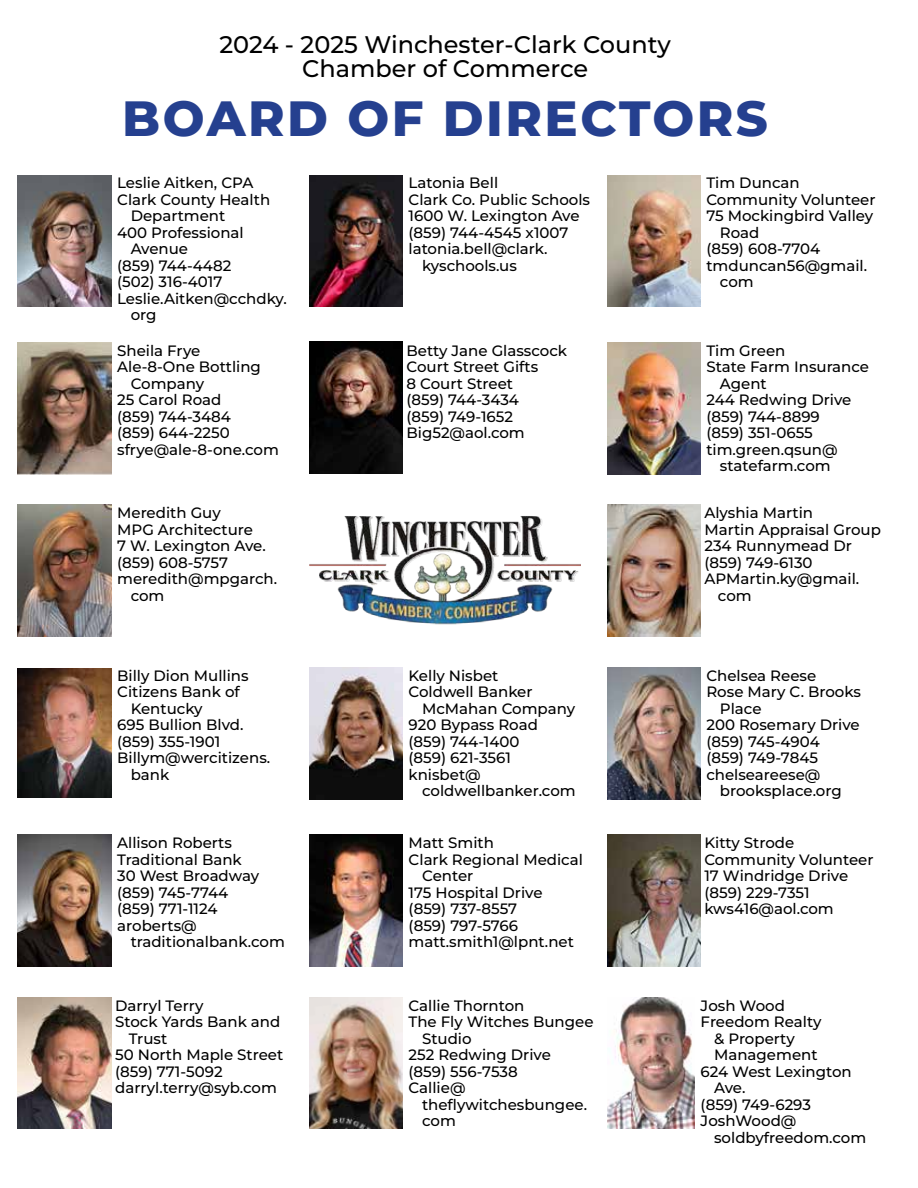
<style>
.page{position:relative;width:918px;height:1188px;background:#fff}
.page>*{position:absolute;margin:0;border:0;box-sizing:border-box;transform-origin:0 0}
.t1{font:800 49.5px "Montserrat";letter-spacing:.05em;color:#25408f}
.t2{font:500 24px/24px "Montserrat";color:#000;text-align:center}
.t3{font:500 15px/16.5px "Montserrat";color:#000}
</style>
<div class="page">
<img style="left:607px;top:505px;width:93px;height:131px">
<img style="left:607px;top:835px;width:93px;height:132px">
<img style="left:309px;top:175px;width:93px;height:132px">
<img style="left:18px;top:175px;width:93px;height:132px">
<img style="left:607px;top:175px;width:93px;height:132px">
<img style="left:607px;top:343px;width:93px;height:131px">
<img style="left:309px;top:667px;width:93px;height:132px">
<img style="left:309px;top:997px;width:93px;height:132px">
<img style="left:607px;top:667px;width:93px;height:132px">
<img style="left:18px;top:343px;width:93px;height:131px">
<img style="left:607px;top:997px;width:88px;height:132px">
<img style="left:18px;top:997px;width:93px;height:132px">
<img style="left:309px;top:835px;width:93px;height:132px">
<img style="left:18px;top:505px;width:93px;height:132px">
<img style="left:18px;top:835px;width:93px;height:132px">
<img style="left:309px;top:341px;width:93px;height:131px">
<img style="left:18px;top:668px;width:93px;height:130px">
<img style="left:309px;top:472px;width:272px;height:153px">
<h2 class="t2" style="left:219px;top:32px;width:453px">2024 - 2025 Winchester-Clark County<br>Chamber of Commerce</h2>
<h1 class="t1" style="left:122px;top:85px;width:647px">BOARD OF DIRECTORS</h1>
<p class="t3" style="left:117px;top:174px;width:138px">Leslie Aitken, CPA</p>
<p class="t3" style="left:117px;top:191px;width:155px">Clark County Health</p>
<p class="t3" style="left:131px;top:207px;width:96px">Department</p>
<p class="t3" style="left:117px;top:224px;width:128px">400 Professional</p>
<p class="t3" style="left:131px;top:240px;width:59px">Avenue</p>
<p class="t3" style="left:117px;top:257px;width:116px">(859) 744-4482</p>
<p class="t3" style="left:117px;top:273px;width:107px">(502) 316-4017</p>
<p class="t3" style="left:117px;top:290px;width:171px">Leslie.Aitken@cchdky.</p>
<p class="t3" style="left:131px;top:306px;width:27px">org</p>
<p class="t3" style="left:117px;top:342px;width:85px">Sheila Frye</p>
<p class="t3" style="left:117px;top:358px;width:145px">Ale-8-One Bottling</p>
<p class="t3" style="left:131px;top:375px;width:75px">Company</p>
<p class="t3" style="left:117px;top:391px;width:106px">25 Carol Road</p>
<p class="t3" style="left:117px;top:408px;width:115px">(859) 744-3484</p>
<p class="t3" style="left:117px;top:424px;width:114px">(859) 644-2250</p>
<p class="t3" style="left:117px;top:441px;width:163px">sfrye@ale-8-one.com</p>
<p class="t3" style="left:117px;top:504px;width:105px">Meredith Guy</p>
<p class="t3" style="left:117px;top:521px;width:137px">MPG Architecture</p>
<p class="t3" style="left:117px;top:537px;width:150px">7 W. Lexington Ave.</p>
<p class="t3" style="left:117px;top:554px;width:112px">(859) 608-5757</p>
<p class="t3" style="left:117px;top:570px;width:161px">meredith@mpgarch.</p>
<p class="t3" style="left:131px;top:587px;width:35px">com</p>
<p class="t3" style="left:117px;top:667px;width:133px">Billy Dion Mullins</p>
<p class="t3" style="left:117px;top:683px;width:124px">Citizens Bank of</p>
<p class="t3" style="left:131px;top:700px;width:73px">Kentucky</p>
<p class="t3" style="left:117px;top:716px;width:128px">695 Bullion Blvd.</p>
<p class="t3" style="left:117px;top:733px;width:105px">(859) 355-1901</p>
<p class="t3" style="left:117px;top:749px;width:155px">Billym@wercitizens.</p>
<p class="t3" style="left:131px;top:766px;width:40px">bank</p>
<p class="t3" style="left:117px;top:834px;width:144px">Allison Roberts<br>Traditional Bank<br>30 West Broadway (859) 745-7744 (859) 771-1124 aroberts@</p>
<p class="t3" style="left:131px;top:933px;width:156px">traditionalbank.com</p>
<p class="t3" style="left:115px;top:997px;width:90px">Darryl Terry</p>
<p class="t3" style="left:115px;top:1013px;width:167px">Stock Yards Bank and</p>
<p class="t3" style="left:129px;top:1030px;width:40px">Trust</p>
<p class="t3" style="left:115px;top:1046px;width:170px">50 North Maple Street</p>
<p class="t3" style="left:115px;top:1063px;width:109px">(859) 771-5092</p>
<p class="t3" style="left:115px;top:1079px;width:163px">darryl.terry@syb.com</p>
<p class="t3" style="left:409px;top:174px;width:91px">Latonia Bell</p>
<p class="t3" style="left:409px;top:191px;width:183px">Clark Co. Public Schools</p>
<p class="t3" style="left:409px;top:207px;width:173px">1600 W. Lexington Ave</p>
<p class="t3" style="left:409px;top:224px;width:161px">(859) 744-4545 x1007</p>
<p class="t3" style="left:409px;top:240px;width:141px">latonia.bell@clark.</p>
<p class="t3" style="left:422px;top:257px;width:96px">kyschools.us</p>
<p class="t3" style="left:407px;top:342px;width:162px">Betty Jane Glasscock<br>Court Street Gifts<br>8 Court Street<br>(859) 744-3434<br>(859) 749-1652<br>Big52@aol.com</p>
<p class="t3" style="left:409px;top:667px;width:91px">Kelly Nisbet</p>
<p class="t3" style="left:409px;top:683px;width:126px">Coldwell Banker</p>
<p class="t3" style="left:422px;top:700px;width:155px">McMahan Company</p>
<p class="t3" style="left:409px;top:716px;width:131px">920 Bypass Road</p>
<p class="t3" style="left:409px;top:733px;width:112px">(859) 744-1400</p>
<p class="t3" style="left:409px;top:749px;width:104px">(859) 621-3561</p>
<p class="t3" style="left:409px;top:766px;width:74px">knisbet@</p>
<p class="t3" style="left:422px;top:782px;width:155px">coldwellbanker.com</p>
<p class="t3" style="left:409px;top:834px;width:87px">Matt Smith</p>
<p class="t3" style="left:409px;top:851px;width:176px">Clark Regional Medical</p>
<p class="t3" style="left:422px;top:867px;width:53px">Center</p>
<p class="t3" style="left:409px;top:884px;width:135px">175 Hospital Drive</p>
<p class="t3" style="left:409px;top:900px;width:110px">(859) 737-8557</p>
<p class="t3" style="left:409px;top:917px;width:111px">(859) 797-5766</p>
<p class="t3" style="left:409px;top:933px;width:167px">matt.smith1@lpnt.net</p>
<p class="t3" style="left:409px;top:997px;width:117px">Callie Thornton</p>
<p class="t3" style="left:409px;top:1013px;width:187px">The Fly Witches Bungee</p>
<p class="t3" style="left:422px;top:1030px;width:51px">Studio</p>
<p class="t3" style="left:409px;top:1046px;width:144px">252 Redwing Drive</p>
<p class="t3" style="left:409px;top:1063px;width:111px">(859) 556-7538</p>
<p class="t3" style="left:409px;top:1079px;width:58px">Callie@</p>
<p class="t3" style="left:422px;top:1096px;width:167px">theflywitchesbungee.</p>
<p class="t3" style="left:422px;top:1112px;width:35px">com</p>
<p class="t3" style="left:706px;top:174px;width:95px">Tim Duncan</p>
<p class="t3" style="left:706px;top:191px;width:171px">Community Volunteer</p>
<p class="t3" style="left:706px;top:207px;width:168px">75 Mockingbird Valley</p>
<p class="t3" style="left:720px;top:224px;width:41px">Road</p>
<p class="t3" style="left:706px;top:240px;width:115px">(859) 608-7704</p>
<p class="t3" style="left:706px;top:257px;width:162px">tmduncan56@gmail.</p>
<p class="t3" style="left:720px;top:273px;width:35px">com</p>
<p class="t3" style="left:706px;top:342px;width:81px">Tim Green</p>
<p class="t3" style="left:706px;top:358px;width:164px">State Farm Insurance</p>
<p class="t3" style="left:720px;top:375px;width:48px">Agent</p>
<p class="t3" style="left:706px;top:391px;width:146px">244 Redwing Drive</p>
<p class="t3" style="left:706px;top:408px;width:115px">(859) 744-8899</p>
<p class="t3" style="left:706px;top:424px;width:108px">(859) 351-0655</p>
<p class="t3" style="left:706px;top:441px;width:133px">tim.green.qsun@</p>
<p class="t3" style="left:720px;top:457px;width:112px">statefarm.com</p>
<p class="t3" style="left:704px;top:504px;width:110px">Alyshia Martin</p>
<p class="t3" style="left:704px;top:521px;width:178px">Martin Appraisal Group</p>
<p class="t3" style="left:704px;top:537px;width:149px">234 Runnymead Dr</p>
<p class="t3" style="left:704px;top:554px;width:110px">(859) 749-6130</p>
<p class="t3" style="left:704px;top:570px;width:156px">APMartin.ky@gmail.</p>
<p class="t3" style="left:718px;top:587px;width:35px">com</p>
<p class="t3" style="left:706px;top:667px;width:111px">Chelsea Reese</p>
<p class="t3" style="left:706px;top:683px;width:156px">Rose Mary C. Brooks</p>
<p class="t3" style="left:720px;top:700px;width:43px">Place</p>
<p class="t3" style="left:706px;top:716px;width:155px">200 Rosemary Drive</p>
<p class="t3" style="left:706px;top:733px;width:115px">(859) 745-4904</p>
<p class="t3" style="left:706px;top:749px;width:113px">(859) 749-7845</p>
<p class="t3" style="left:706px;top:766px;width:116px">chelseareese@</p>
<p class="t3" style="left:720px;top:782px;width:123px">brooksplace.org</p>
<p class="t3" style="left:704px;top:834px;width:171px">Kitty Strode<br>Community Volunteer<br>17 Windridge Drive (859) 229-7351 kws416@aol.com</p>
<p class="t3" style="left:701px;top:997px;width:86px">Josh Wood</p>
<p class="t3" style="left:701px;top:1013px;width:123px">Freedom Realty</p>
<p class="t3" style="left:714px;top:1030px;width:82px">&amp; Property</p>
<p class="t3" style="left:714px;top:1046px;width:105px">Management</p>
<p class="t3" style="left:701px;top:1063px;width:153px">624 West Lexington</p>
<p class="t3" style="left:714px;top:1079px;width:33px">Ave.</p>
<p class="t3" style="left:701px;top:1096px;width:112px">(859) 749-6293</p>
<p class="t3" style="left:701px;top:1112px;width:97px">JoshWood@</p>
<p class="t3" style="left:714px;top:1129px;width:154px">soldbyfreedom.com</p>
</div>
